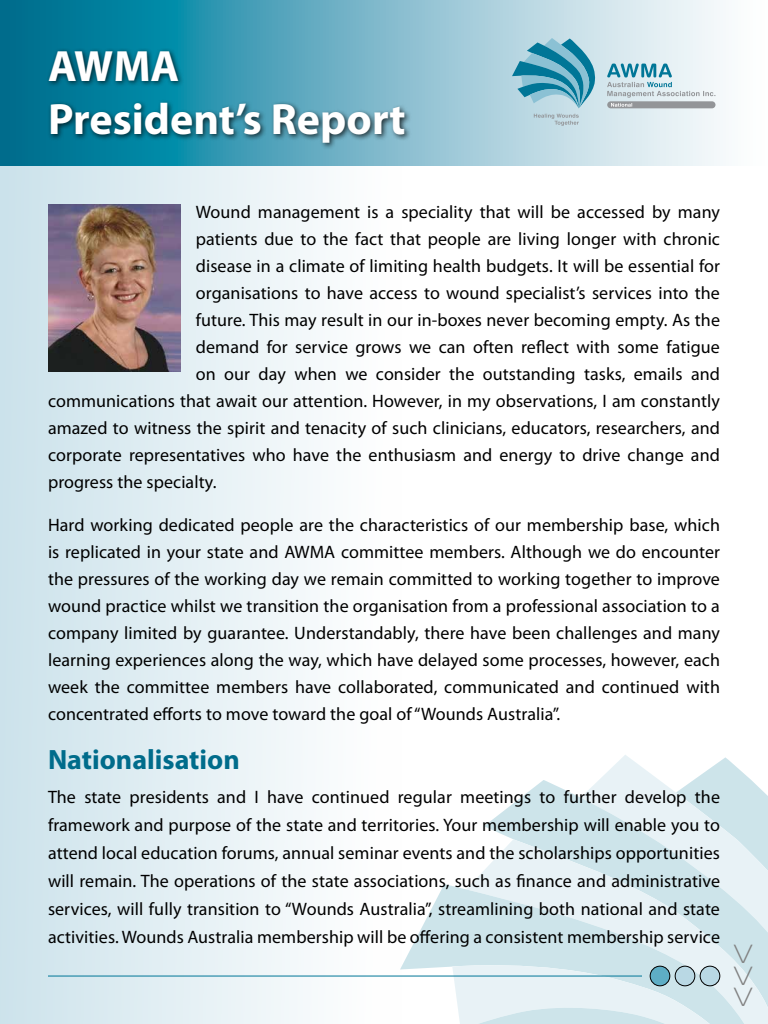
<style>
.page{position:relative;width:768px;height:1024px;background:#fff}
.page>*{position:absolute;margin:0;border:0;box-sizing:border-box;transform-origin:0 0}
.t1{font:700 44px/52.8px "Myriad Pro";color:#fff}
.t2{font:100 36px "Helvetica Neue";color:#808080}
.t3{font:700 28px "Myriad Pro";color:#006c8b}
.t4{font:18px/27px "Myriad Pro";letter-spacing:.005em;color:#000;text-align:justify}
</style>
<div class="page">
<div style="left:0;top:0;width:402px;height:1024px;background:linear-gradient(to right,#cce2eb,#fff)"></div>
<svg style="left:400px;top:884px;width:31px;height:140px"></svg>
<svg style="left:431px;top:757px;width:337px;height:267px"></svg>
<div style="left:675px;top:966px;width:20px;height:20px;background:#b9d8e4;border-radius:50%"></div>
<div style="left:675px;top:966px;width:20px;height:20px;border:1px solid #000;border-radius:50%"></div>
<div style="left:700px;top:966px;width:20px;height:20px;background:#b9d8e4;border-radius:50%"></div>
<div style="left:700px;top:966px;width:20px;height:20px;border:1px solid #000;border-radius:50%"></div>
<hr style="left:48px;top:976px;width:594px;height:1px;background:#007697">
<div style="left:650px;top:966px;width:20px;height:20px;background:#5eadc5;border-radius:50%"></div>
<div style="left:650px;top:966px;width:20px;height:20px;border:1px solid #000;border-radius:50%"></div>
<svg style="left:0;top:0;width:723px;height:166px;background:#7ebacb"></svg>
<div style="left:46px;top:48px;width:366px;height:102px;background:#000;opacity:.75"></div>
<div style="left:607px;top:101px;width:109px;height:7px;background:#939598;border-radius:4px"></div>
<svg style="left:512px;top:38px;width:83px;height:88px;background:#7eb8ca"></svg>
<svg style="left:607px;top:64px;width:109px;height:43px"></svg>
<img style="left:48px;top:204px;width:133px;height:168px">
<h1 class="t1" style="left:48px;top:38px;width:359px">AWMA<br>President’s Report</h1>
<p class="t4" style="left:196px;top:198px;width:526px">Wound management is a speciality that will be accessed by many</p>
<p class="t4" style="left:196px;top:225px;width:526px">patients due to the fact that people are living longer with chronic</p>
<p class="t4" style="left:196px;top:252px;width:526px">disease in a climate of limiting health budgets. It will be essential for</p>
<p class="t4" style="left:196px;top:279px;width:526px">organisations to have access to wound specialist’s services into the</p>
<p class="t4" style="left:196px;top:306px;width:526px">future. This may result in our in-boxes never becoming empty. As the</p>
<p class="t4" style="left:196px;top:333px;width:526px">demand for service grows we can often reflect with some fatigue</p>
<p class="t4" style="left:196px;top:360px;width:526px">on our day when we consider the outstanding tasks, emails and</p>
<p class="t4" style="left:48px;top:387px;width:673px">communications that await our attention. However, in my observations, I am constantly</p>
<p class="t4" style="left:48px;top:414px;width:674px">amazed to witness the spirit and tenacity of such clinicians, educators, researchers, and</p>
<p class="t4" style="left:48px;top:441px;width:673px">corporate representatives who have the enthusiasm and energy to drive change and</p>
<p class="t4" style="left:48px;top:468px;width:170px">progress the specialty.</p>
<p class="t4" style="left:48px;top:511px;width:674px">Hard working dedicated people are the characteristics of our membership base, which is replicated in your state and AWMA committee members. Although we do encounter the pressures of the working day we remain committed to working together to improve wound practice whilst we transition the organisation from a professional association to a company limited by guarantee. Understandably, there have been challenges and many learning experiences along the way, which have delayed some processes, however, each week the committee members have collaborated, communicated and continued with concentrated efforts to move toward the goal of “Wounds Australia”.</p>
<h3 class="t3" style="left:48px;top:741px;width:193px">Nationalisation</h3>
<p class="t4" style="left:48px;top:783px;width:674px;line-height:28px">The state presidents and I have continued regular meetings to further develop the framework and purpose of the state and territories. Your membership will enable you to attend local education forums, annual seminar events and the scholarships opportunities will remain. The operations of the state associations, such as finance and administrative services, will fully transition to “Wounds Australia”, streamlining both national and state activities. Wounds Australia membership will be offering a consistent membership service</p>
<h2 class="t2" style="left:767px;top:943px;width:66px;rotate:90deg">&gt;&gt;&gt;</h2>
</div>
